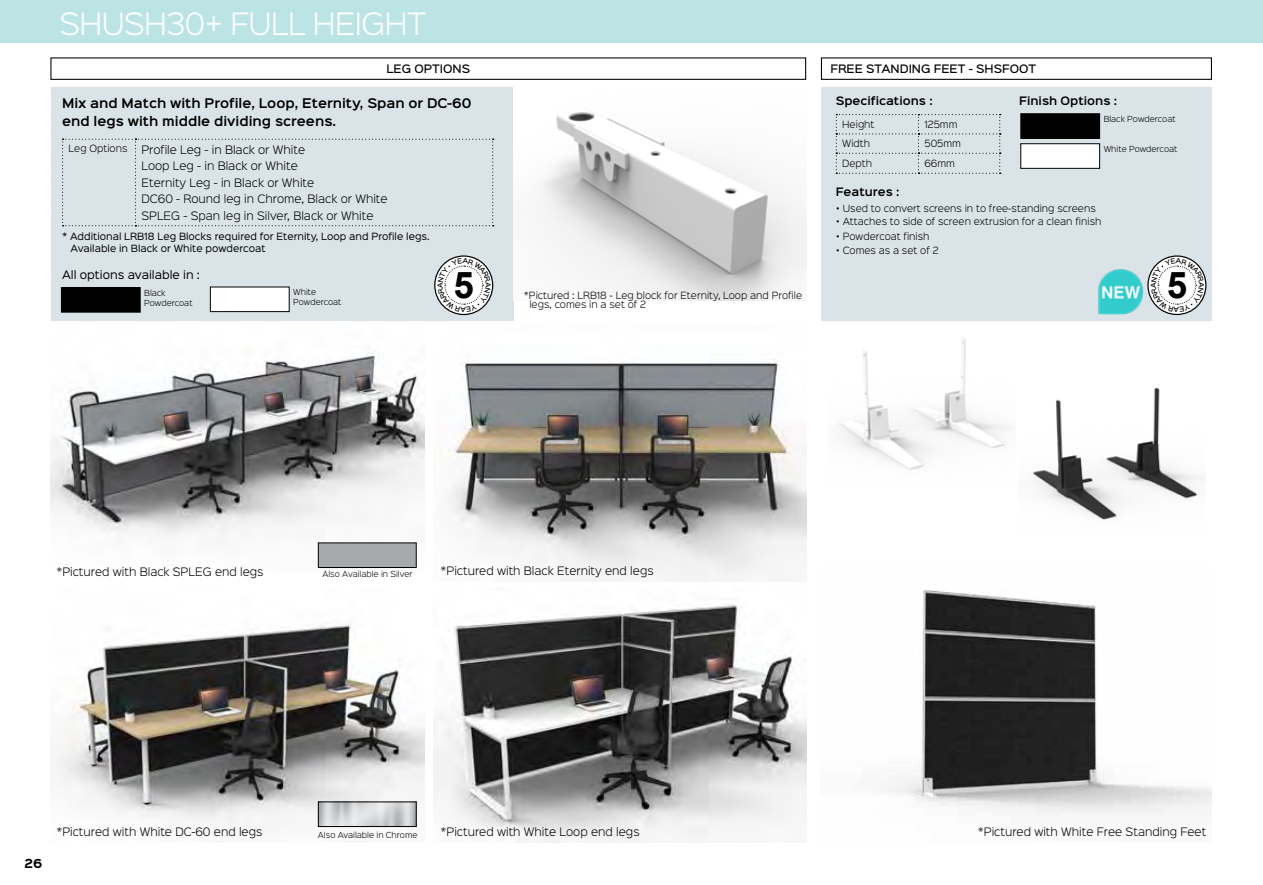
<style>
.page{position:relative;width:1263px;height:885px;background:#fff}
.page>*{position:absolute;margin:0;border:0;box-sizing:border-box;transform-origin:0 0}
.t1{font:700 36.75px "Arial";color:#000}
.t2{font:300 27.75px "Sinkin Sans 300";letter-spacing:-.02em;color:#fff}
.t3{font:600 12px/18px "Sinkin Sans 600";color:#000}
.t4{font:700 11.25px "Sinkin Sans 700";color:#000}
.t5{font:300 10.5px/16.5px "Sinkin Sans 300";color:#000}
.t6{font:600 10.5px "Sinkin Sans 600";color:#000}
.t7{font:500 10.5px "Sinkin Sans 500";color:#000}
.t8{font:10.5px "Sinkin Sans 400";color:#000}
.t9{font:300 9px/9px "Sinkin Sans 300";color:#000}
.t10{font:9px/12px "Sinkin Sans 400";color:#000}
.t11{font:300 7.5px/10.5px "Sinkin Sans 300";color:#000}
</style>
<div class="page">
<div style="left:51px;top:87px;width:462px;height:234px;background:#dae3e7"></div>
<svg style="left:62px;top:139px;width:432px;height:87px"></svg>
<div style="left:50px;top:57px;width:756px;height:23px;border:1px solid #000"></div>
<img style="left:50px;top:353px;width:375px;height:215px">
<img style="left:540px;top:112px;width:266px;height:188px">
<div style="left:318px;top:543px;width:98px;height:24px;background:#a7a9ac"></div>
<div style="left:318px;top:542px;width:99px;height:26px;border:1px solid #000"></div>
<img style="left:55px;top:624px;width:370px;height:204px">
<img style="left:433px;top:605px;width:373px;height:237px">
<img style="left:320px;top:803px;width:95px;height:21px">
<div style="left:821px;top:87px;width:391px;height:234px;background:#dae3e7"></div>
<div style="left:821px;top:57px;width:391px;height:23px;border:1px solid #000"></div>
<img style="left:839px;top:339px;width:171px;height:131px">
<img style="left:888px;top:590px;width:324px;height:224px">
<img style="left:1033px;top:388px;width:170px;height:132px">
<svg style="left:1148px;top:256px;width:58px;height:58px"></svg>
<div style="left:1147px;top:255px;width:59px;height:60px;border:1px solid #000;border-radius:50%"></div>
<img style="left:1098px;top:269px;width:45px;height:45px">
<div style="left:1021px;top:114px;width:78px;height:24px;background:#000"></div>
<div style="left:1020px;top:113px;width:80px;height:26px;border:1px solid #000"></div>
<div style="left:1021px;top:144px;width:78px;height:24px;background:#fff"></div>
<div style="left:1020px;top:143px;width:80px;height:26px;border:1px solid #000"></div>
<svg style="left:836px;top:114px;width:165px;height:60px"></svg>
<svg style="left:435px;top:256px;width:58px;height:58px"></svg>
<div style="left:434px;top:255px;width:59px;height:60px;border:1px solid #000;border-radius:50%"></div>
<img style="left:448px;top:361px;width:358px;height:221px">
<div style="left:61px;top:287px;width:79px;height:25px;background:#000"></div>
<div style="left:210px;top:287px;width:79px;height:24px;background:#fff"></div>
<div style="left:210px;top:286px;width:80px;height:26px;border:1px solid #000"></div>
<div style="left:0;top:0;width:1263px;height:43px;background:#bce4e5"></div>
<svg style="left:1151px;top:258px;width:53px;height:54px"></svg>
<svg style="left:438px;top:258px;width:53px;height:54px"></svg>
<h2 class="t2" style="left:60px;top:1px;width:368px">SHUSH30+ FULL HEIGHT</h2>
<p class="t7" style="left:386px;top:60px;width:85px">LEG OPTIONS</p>
<p class="t3" style="left:62px;top:93px;width:411px">Mix and Match with Profile, Loop, Eternity, Span or DC-60 end legs with middle dividing screens.</p>
<p class="t9" style="left:69px;top:144px;width:60px">Leg Options</p>
<p class="t5" style="left:141px;top:140px;width:248px">Profile Leg - in Black or White<br>Loop Leg - in Black or White<br>Eternity Leg - in Black or White<br>DC60 - Round leg in Chrome, Black or White SPLEG - Span leg in Silver, Black or White</p>
<p class="t10" style="left:70px;top:230px;width:361px;text-indent:-8px">* Additional LRB18 Leg Blocks required for Eternity, Loop and Profile legs.<br>Available in Black or White powdercoat</p>
<p class="t8" style="left:62px;top:266px;width:139px">All options available in :</p>
<p class="t11" style="left:144px;top:287px;width:50px">Black<br>Powdercoat</p>
<p class="t11" style="left:293px;top:286px;width:50px">White<br>Powdercoat</p>
<h1 class="t1" style="left:453px;top:261px;width:22px">5</h1>
<p class="t9" style="left:529px;top:290px;width:274px;text-indent:-6px">*Pictured : LRB18 - Leg block for Eternity, Loop and Profile legs, comes in a set of 2</p>
<p class="t7" style="left:830px;top:60px;width:207px">FREE STANDING FEET - SHSFOOT</p>
<p class="t6" style="left:836px;top:92px;width:98px">Specifications :</p>
<p class="t9" style="left:842px;top:119px;width:34px">Height</p>
<p class="t9" style="left:924px;top:119px;width:35px">125mm</p>
<p class="t9" style="left:842px;top:138px;width:29px">Width</p>
<p class="t9" style="left:924px;top:138px;width:38px">505mm</p>
<p class="t9" style="left:842px;top:158px;width:31px">Depth</p>
<p class="t9" style="left:924px;top:158px;width:32px">66mm</p>
<p class="t6" style="left:836px;top:183px;width:65px">Features :</p>
<p class="t6" style="left:1019px;top:92px;width:99px">Finish Options :</p>
<p class="t11" style="left:1104px;top:113px;width:74px">Black Powdercoat</p>
<p class="t11" style="left:1104px;top:143px;width:75px">White Powdercoat</p>
<p class="t9" style="left:837px;top:203px;width:260px">• Used to convert screens in to free-standing screens</p>
<p class="t9" style="left:837px;top:216px;width:266px">• Attaches to side of screen extrusion for a clean finish</p>
<p class="t9" style="left:837px;top:231px;width:94px">• Powdercoat finish</p>
<p class="t9" style="left:837px;top:245px;width:103px">• Comes as a set of 2</p>
<h1 class="t1" style="left:1167px;top:261px;width:22px">5</h1>
<p class="t5" style="left:56px;top:562px;width:209px">*Pictured with Black SPLEG end legs</p>
<p class="t11" style="left:322px;top:568px;width:91px">Also Available in Silver</p>
<p class="t5" style="left:440px;top:561px;width:215px">*Pictured with Black Eternity end legs</p>
<p class="t4" style="left:24px;top:857px;width:20px">26</p>
<p class="t5" style="left:56px;top:823px;width:208px">*Pictured with White DC-60 end legs</p>
<p class="t11" style="left:318px;top:828px;width:101px">Also Available in Chrome</p>
<p class="t5" style="left:440px;top:823px;width:201px">*Pictured with White Loop end legs</p>
<p class="t5" style="left:978px;top:823px;width:230px">*Pictured with White Free Standing Feet</p>
</div>
